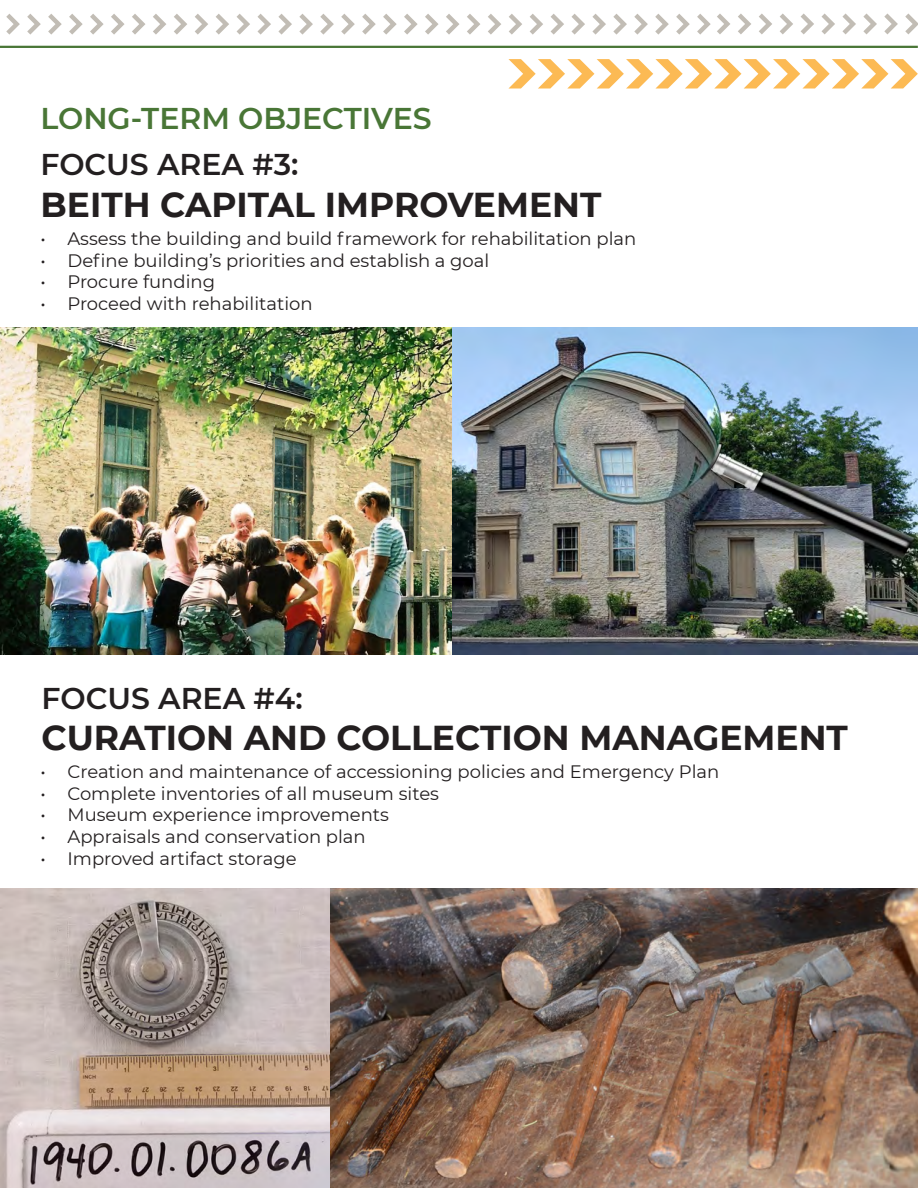
<style>
.page{position:relative;width:918px;height:1188px;background:#fff}
.page>*{position:absolute;margin:0;border:0;box-sizing:border-box;transform-origin:0 0}
.t1{font:700 34.5px "Montserrat";color:#231f20}
.t2{font:600 30px "Montserrat";color:#231f20}
.t3{font:600 30px "Montserrat";color:#497636}
.t4{font:18px "Montserrat";color:#231f20}
</style>
<div class="page">
<img style="left:452px;top:328px;width:466px;height:326px">
<img style="left:0;top:328px;width:452px;height:326px">
<img style="left:0;top:888px;width:918px;height:300px">
<svg style="left:508px;top:59px;width:410px;height:29px"></svg>
<hr style="left:0;top:46px;width:918px;height:2px;background:#497636">
<svg style="left:905px;top:14px;width:13px;height:20px"></svg>
<svg style="left:884px;top:14px;width:14px;height:20px"></svg>
<svg style="left:863px;top:14px;width:14px;height:20px"></svg>
<svg style="left:842px;top:14px;width:14px;height:20px"></svg>
<svg style="left:822px;top:14px;width:13px;height:20px"></svg>
<svg style="left:801px;top:14px;width:13px;height:20px"></svg>
<svg style="left:780px;top:14px;width:13px;height:20px"></svg>
<svg style="left:759px;top:14px;width:13px;height:20px"></svg>
<svg style="left:738px;top:14px;width:13px;height:20px"></svg>
<svg style="left:717px;top:14px;width:13px;height:20px"></svg>
<svg style="left:697px;top:14px;width:14px;height:21px"></svg>
<svg style="left:676px;top:14px;width:14px;height:21px"></svg>
<svg style="left:655px;top:14px;width:14px;height:21px"></svg>
<svg style="left:634px;top:14px;width:14px;height:21px"></svg>
<svg style="left:613px;top:14px;width:14px;height:21px"></svg>
<svg style="left:592px;top:14px;width:14px;height:21px"></svg>
<svg style="left:572px;top:14px;width:13px;height:21px"></svg>
<svg style="left:551px;top:14px;width:13px;height:21px"></svg>
<svg style="left:530px;top:14px;width:13px;height:21px"></svg>
<svg style="left:509px;top:14px;width:13px;height:21px"></svg>
<svg style="left:488px;top:14px;width:13px;height:21px"></svg>
<svg style="left:467px;top:14px;width:13px;height:21px"></svg>
<svg style="left:446px;top:14px;width:13px;height:21px"></svg>
<svg style="left:425px;top:14px;width:14px;height:21px"></svg>
<svg style="left:404px;top:14px;width:14px;height:21px"></svg>
<svg style="left:383px;top:14px;width:14px;height:21px"></svg>
<svg style="left:362px;top:14px;width:14px;height:21px"></svg>
<svg style="left:341px;top:14px;width:14px;height:21px"></svg>
<svg style="left:320px;top:14px;width:14px;height:21px"></svg>
<svg style="left:299px;top:14px;width:14px;height:21px"></svg>
<svg style="left:278px;top:14px;width:14px;height:21px"></svg>
<svg style="left:257px;top:14px;width:14px;height:21px"></svg>
<svg style="left:237px;top:14px;width:13px;height:21px"></svg>
<svg style="left:216px;top:14px;width:13px;height:21px"></svg>
<svg style="left:195px;top:14px;width:13px;height:21px"></svg>
<svg style="left:174px;top:14px;width:13px;height:21px"></svg>
<svg style="left:153px;top:14px;width:13px;height:21px"></svg>
<svg style="left:132px;top:14px;width:13px;height:21px"></svg>
<svg style="left:111px;top:14px;width:14px;height:21px"></svg>
<svg style="left:90px;top:14px;width:14px;height:21px"></svg>
<svg style="left:69px;top:14px;width:14px;height:21px"></svg>
<svg style="left:48px;top:14px;width:14px;height:21px"></svg>
<svg style="left:27px;top:14px;width:14px;height:21px"></svg>
<svg style="left:6px;top:14px;width:14px;height:21px"></svg>
<h2 class="t3" style="left:40px;top:97px;width:393px">LONG-TERM OBJECTIVES</h2>
<h2 class="t2" style="left:40px;top:143px;width:259px">FOCUS AREA #3:</h2>
<h1 class="t1" style="left:40px;top:180px;width:562px">BEITH CAPITAL IMPROVEMENT</h1>
<p class="t4" style="left:40px;top:226px;width:597px">• Assess the building and build framework for rehabilitation plan</p>
<p class="t4" style="left:40px;top:248px;width:450px">• Define building’s priorities and establish a goal</p>
<p class="t4" style="left:40px;top:269px;width:176px">• Procure funding</p>
<p class="t4" style="left:40px;top:291px;width:274px">• Proceed with rehabilitation</p>
<h2 class="t2" style="left:42px;top:677px;width:263px">FOCUS AREA #4:</h2>
<h1 class="t1" style="left:42px;top:713px;width:808px">CURATION AND COLLECTION MANAGEMENT</h1>
<p class="t4" style="left:40px;top:759px;width:680px">• Creation and maintenance of accessioning policies and Emergency Plan</p>
<p class="t4" style="left:40px;top:781px;width:400px">• Complete inventories of all museum sites</p>
<p class="t4" style="left:40px;top:803px;width:350px">• Museum experience improvements</p>
<p class="t4" style="left:40px;top:824px;width:327px">• Appraisals and conservation plan</p>
<p class="t4" style="left:40px;top:846px;width:258px">• Improved artifact storage</p>
</div>
